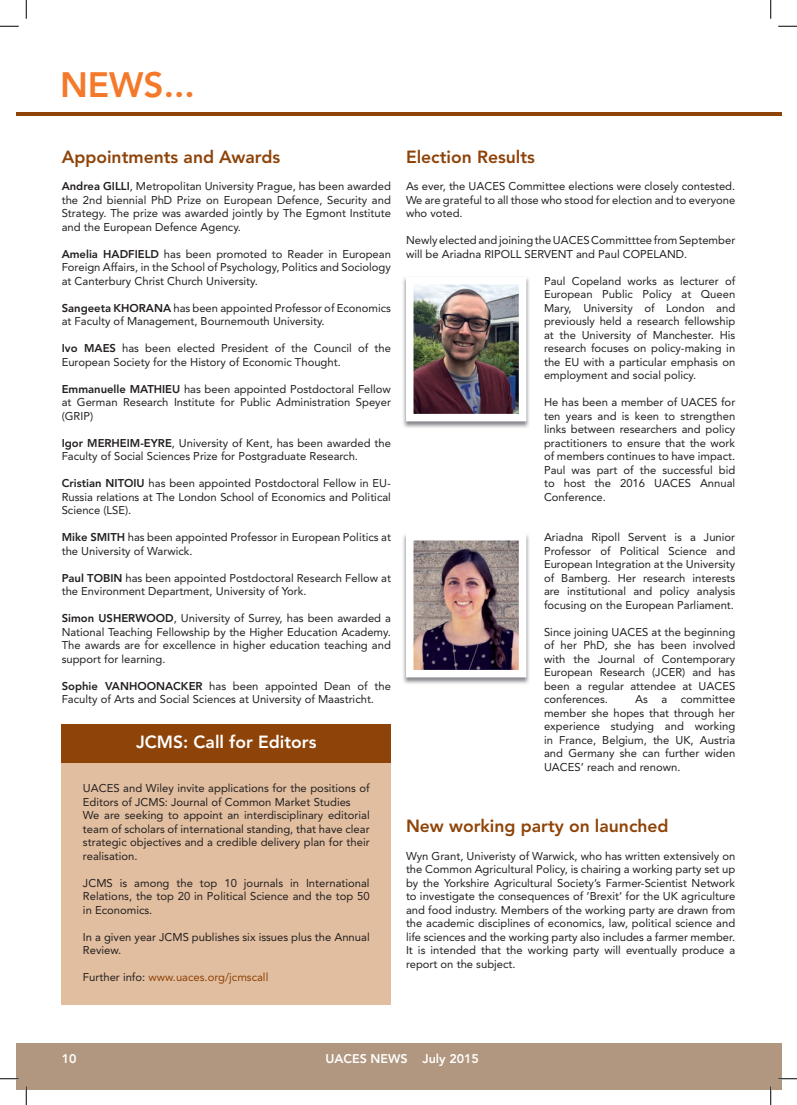
<style>
.page{position:relative;width:797px;height:1105px;background:#fff}
.page>*{position:absolute;margin:0;border:0;box-sizing:border-box;transform-origin:0 0}
.t1{font:800 35px "Avenir LT Std";color:#f4792a}
.t2{font:800 17.5px "Avenir LT Std";color:#8e4308}
.t3{font:800 17.5px "Avenir LT Std";color:#fff}
.t4{font:800 12.5px "Avenir LT Std";color:#fff}
.t5{font:11.25px/13.5px "Avenir LT Std";color:#231f20;text-align:justify}
.t6{font:11.25px "Avenir LT Std";color:#8e4308}
.s1{font-weight:800}
.s2{color:#231f20}
</style>
<div class="page">
<div style="left:16px;top:1043px;width:765px;height:46px;background:#b1977f"></div>
<hr style="left:16px;top:112px;width:765px;height:4px;background:#8e4308">
<img style="left:403px;top:535px;width:126px;height:149px">
<img style="left:406px;top:535px;width:120px;height:142px">
<img style="left:403px;top:278px;width:126px;height:150px">
<img style="left:406px;top:278px;width:120px;height:143px">
<div style="left:62px;top:762px;width:329px;height:243px;background:#e1be9f"></div>
<div style="left:62px;top:724px;width:329px;height:38px;background:#8e4308"></div>
<svg style="left:0;top:25px;width:19px;height:2px"></svg>
<svg style="left:778px;top:25px;width:19px;height:2px"></svg>
<svg style="left:0;top:1078px;width:19px;height:1px"></svg>
<svg style="left:778px;top:1078px;width:19px;height:1px"></svg>
<svg style="left:25px;top:0;width:2px;height:19px"></svg>
<svg style="left:25px;top:1086px;width:2px;height:19px"></svg>
<svg style="left:770px;top:0;width:1px;height:19px"></svg>
<svg style="left:770px;top:1086px;width:1px;height:19px"></svg>
<h1 class="t1" style="left:60px;top:64px;width:136px">NEWS...</h1>
<h2 class="t2" style="left:62px;top:146px;width:220px">Appointments and Awards</h2>
<p class="t5" style="left:62px;top:180px;width:331px"><span class="s1">Andrea GILLI</span>, Metropolitan University Prague, has been awarded the 2nd biennial PhD Prize on European Defence, Security and Strategy. The prize was awarded jointly by The Egmont Institute and the European Defence Agency.</p>
<p class="t5" style="left:62px;top:247px;width:331px"><span class="s1">Amelia HADFIELD</span> has been promoted to Reader in European Foreign Affairs, in the School of Psychology, Politics and Sociology at Canterbury Christ Church University.</p>
<p class="t5" style="left:62px;top:301px;width:331px"><span class="s1">Sangeeta KHORANA</span> has been appointed Professor of Economics at Faculty of Management, Bournemouth University.</p>
<p class="t5" style="left:62px;top:342px;width:331px"><span class="s1">Ivo MAES</span> has been elected President of the Council of the<br>European Society for the History of Economic Thought.</p>
<p class="t5" style="left:62px;top:382px;width:331px"><span class="s1">Emmanuelle MATHIEU</span> has been appointed Postdoctoral Fellow at German Research Institute for Public Administration Speyer (GRIP)</p>
<p class="t5" style="left:62px;top:436px;width:331px"><span class="s1">Igor MERHEIM-EYRE</span>, University of Kent, has been awarded the<br>Faculty of Social Sciences Prize for Postgraduate Research.</p>
<p class="t5" style="left:62px;top:477px;width:331px"><span class="s1">Cristian NITOIU</span> has been appointed Postdoctoral Fellow in EU-Russia relations at The London School of Economics and Political Science (LSE).</p>
<p class="t5" style="left:62px;top:531px;width:331px"><span class="s1">Mike SMITH</span> has been appointed Professor in European Politics at the University of Warwick.</p>
<p class="t5" style="left:62px;top:571px;width:331px"><span class="s1">Paul TOBIN</span> has been appointed Postdoctoral Research Fellow at the Environment Department, University of York.</p>
<p class="t5" style="left:62px;top:612px;width:331px"><span class="s1">Simon USHERWOOD</span>, University of Surrey, has been awarded a National Teaching Fellowship by the Higher Education Academy.<br>The awards are for excellence in higher education teaching and support for learning.</p>
<p class="t5" style="left:62px;top:679px;width:331px"><span class="s1">Sophie VANHOONACKER</span> has been appointed Dean of the<br>Faculty of Arts and Social Sciences at University of Maastricht.</p>
<h2 class="t3" style="left:136px;top:732px;width:182px">JCMS: Call for Editors</h2>
<p class="t5" style="left:83px;top:782px;width:288px;text-align:left">UACES and Wiley invite applications for the positions of Editors of JCMS: Journal of Common Market Studies We are seeking to appoint an interdisciplinary editorial team of scholars of international standing, that have clear strategic objectives and a credible delivery plan for their realisation.</p>
<p class="t5" style="left:83px;top:876px;width:288px">JCMS is among the top 10 journals in International Relations, the top 20 in Political Science and the top 50 in Economics.</p>
<p class="t5" style="left:83px;top:930px;width:288px">In a given year JCMS publishes six issues plus the Annual<br>Review.</p>
<p class="t6" style="left:83px;top:971px;width:187px"><span class="s2">Further info:</span> www.uaces.org/jcmscall</p>
<h2 class="t2" style="left:406px;top:146px;width:130px">Election Results</h2>
<p class="t5" style="left:406px;top:180px;width:331px">As ever, the UACES Committee elections were closely contested.<br>We are grateful to all those who stood for election and to everyone who voted.</p>
<p class="t5" style="left:406px;top:234px;width:331px">Newly elected and joining the UACES Committtee from September will be Ariadna RIPOLL SERVENT and Paul COPELAND.</p>
<p class="t5" style="left:544px;top:274px;width:193px">Paul Copeland works as lecturer of European Public Policy at Queen Mary, University of London and previously held a research fellowship at the University of Manchester. His research focuses on policy-making in the EU with a particular emphasis on employment and social policy.</p>
<p class="t5" style="left:544px;top:396px;width:193px">He has been a member of UACES for ten years and is keen to strengthen links between researchers and policy practitioners to ensure that the work of members continues to have impact.<br>Paul was part of the successful bid to host the 2016 UACES Annual Conference.</p>
<p class="t5" style="left:544px;top:531px;width:193px">Ariadna Ripoll Servent is a Junior Professor of Political Science and European Integration at the University of Bamberg. Her research interests are institutional and policy analysis focusing on the European Parliament.</p>
<p class="t5" style="left:544px;top:625px;width:193px">Since joining UACES at the beginning of her PhD, she has been involved with the Journal of Contemporary European Research (JCER) and has been a regular attendee at UACES conferences.</p>
<p class="t5" style="left:544px;top:693px;width:193px;text-indent:91px">As a committee member she hopes that through her experience studying and working in France, Belgium, the UK, Austria and Germany she can further widen UACES’ reach and renown.</p>
<h2 class="t2" style="left:406px;top:816px;width:264px">New working party on launched</h2>
<p class="t5" style="left:406px;top:849px;width:331px">Wyn Grant, Univeristy of Warwick, who has written extensively on the Common Agricultural Policy, is chairing a working party set up by the Yorkshire Agricultural Society’s Farmer-Scientist Network to investigate the consequences of ‘Brexit’ for the UK agriculture and food industry. Members of the working party are drawn from the academic disciplines of economics, law, political science and life sciences and the working party also includes a farmer member.<br>It is intended that the working party will eventually produce a report on the subject.</p>
<p class="t4" style="left:62px;top:1051px;width:16px">10</p>
<p class="t4" style="left:325px;top:1051px;width:155px">UACES NEWS July 2015</p>
</div>
